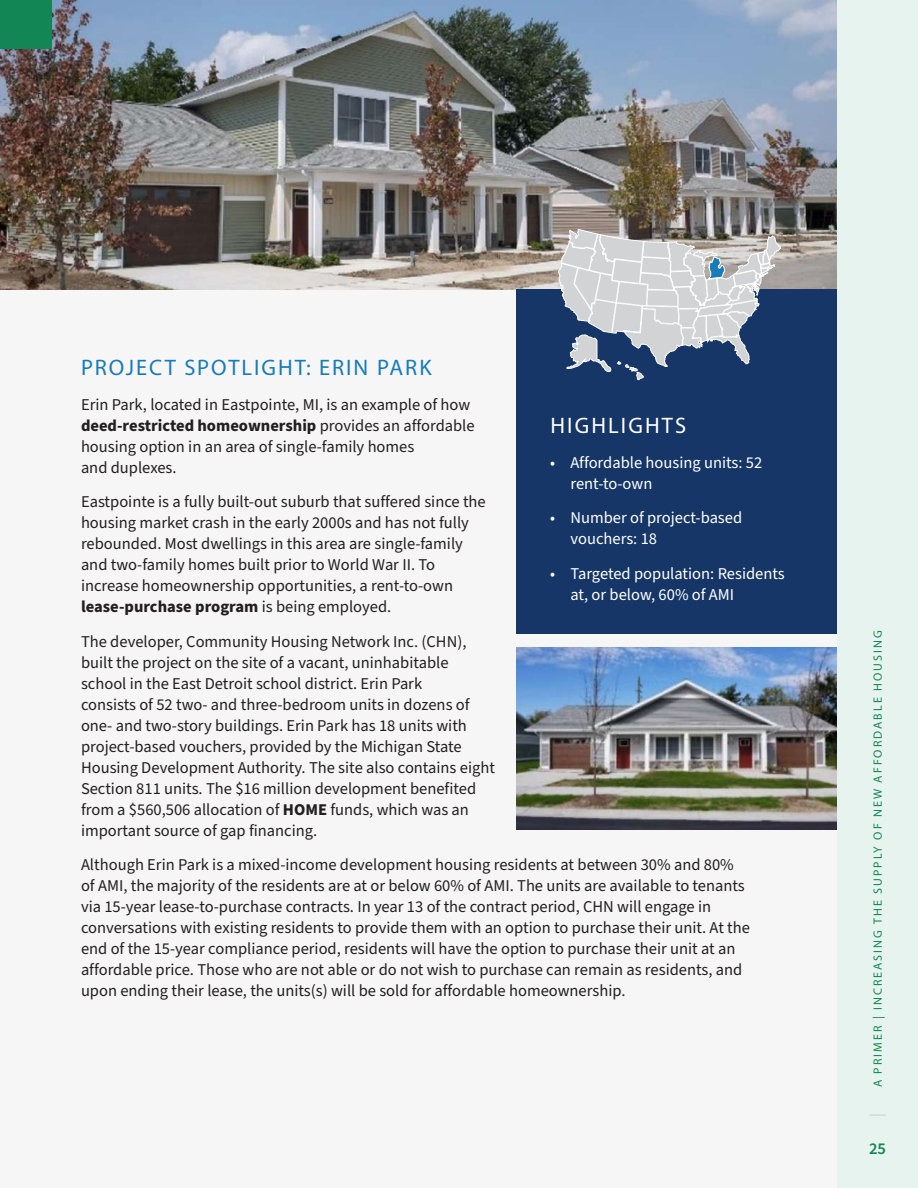
<style>
.page{position:relative;width:918px;height:1188px;background:#fff}
.page>*{position:absolute;margin:0;border:0;box-sizing:border-box;transform-origin:0 0}
.t1{font:22.5px "Myriad Pro";letter-spacing:.085em;color:#197bba}
.t2{font:22.5px "Myriad Pro";letter-spacing:.095em;color:#fff}
.t3{font:16.5px/21px "Source Sans Pro";color:#231f20}
.t4{font:16.5px/21px "Source Sans Pro";color:#fff}
.t5{font:600 16.5px "Source Sans Pro";color:#128654}
.t6{font:12px "Myriad Pro";letter-spacing:.17em;color:#128654}
.s1{font-weight:700}
</style>
<div class="page">
<div style="left:837px;top:0;width:81px;height:1188px;background:#e7f3ee"></div>
<svg style="left:869px;top:1114px;width:17px;height:2px"></svg>
<div style="left:0;top:229px;width:837px;height:959px;background:#f6f6f6"></div>
<img style="left:0;top:0;width:837px;height:289px">
<div style="left:0;top:0;width:52px;height:49px;background:#128654"></div>
<div style="left:516px;top:289px;width:321px;height:345px;background:#163667"></div>
<svg style="left:558px;top:229px;width:224px;height:151px"></svg>
<img style="left:516px;top:647px;width:321px;height:182px">
<h1 class="t1" style="left:81px;top:354px;width:352px">PROJECT SPOTLIGHT: ERIN PARK</h1>
<p class="t3" style="left:81px;top:394px;width:395px">Erin Park, located in Eastpointe, MI, is an example of how <span class="s1">deed-restricted homeownership</span> provides an affordable housing option in an area of single-family homes<br>and duplexes.</p>
<p class="t3" style="left:81px;top:492px;width:406px">Eastpointe is a fully built-out suburb that suffered since the housing market crash in the early 2000s and has not fully rebounded. Most dwellings in this area are single-family and two-family homes built prior to World War II. To increase homeownership opportunities, a rent-to-own <span class="s1">lease-purchase program</span> is being employed.</p>
<p class="t3" style="left:81px;top:631px;width:416px">The developer, Community Housing Network Inc. (CHN), built the project on the site of a vacant, uninhabitable school in the East Detroit school district. Erin Park<br>consists of 52 two- and three-bedroom units in dozens of one- and two-story buildings. Erin Park has 18 units with project-based vouchers, provided by the Michigan State Housing Development Authority. The site also contains eight Section 811 units. The $16 million development benefited from a $560,506 allocation of <span class="s1">HOME</span> funds, which was an important source of gap financing.</p>
<p class="t3" style="left:81px;top:855px;width:671px">Although Erin Park is a mixed-income development housing residents at between 30% and 80% of AMI, the majority of the residents are at or below 60% of AMI. The units are available to tenants via 15-year lease-to-purchase contracts. In year 13 of the contract period, CHN will engage in conversations with existing residents to provide them with an option to purchase their unit. At the end of the 15-year compliance period, residents will have the option to purchase their unit at an affordable price. Those who are not able or do not wish to purchase can remain as residents, and upon ending their lease, the units(s) will be sold for affordable homeownership.</p>
<h1 class="t2" style="left:550px;top:412px;width:137px">HIGHLIGHTS</h1>
<p class="t4" style="left:570px;top:452px;width:193px;text-indent:-20px">• Affordable housing units: 52 rent-to-own</p>
<p class="t4" style="left:570px;top:508px;width:173px;text-indent:-20px">• Number of project-based vouchers: 18</p>
<p class="t4" style="left:570px;top:563px;width:216px;text-indent:-20px">• Targeted population: Residents at, or below, 60% of AMI</p>
<p class="t6" style="left:870px;top:1087px;width:458px;rotate:-90deg">A PRIMER | INCREASING THE SUPPLY OF NEW AFFORDABLE HOUSING</p>
<p class="t5" style="left:869px;top:1137px;width:18px">25</p>
</div>
